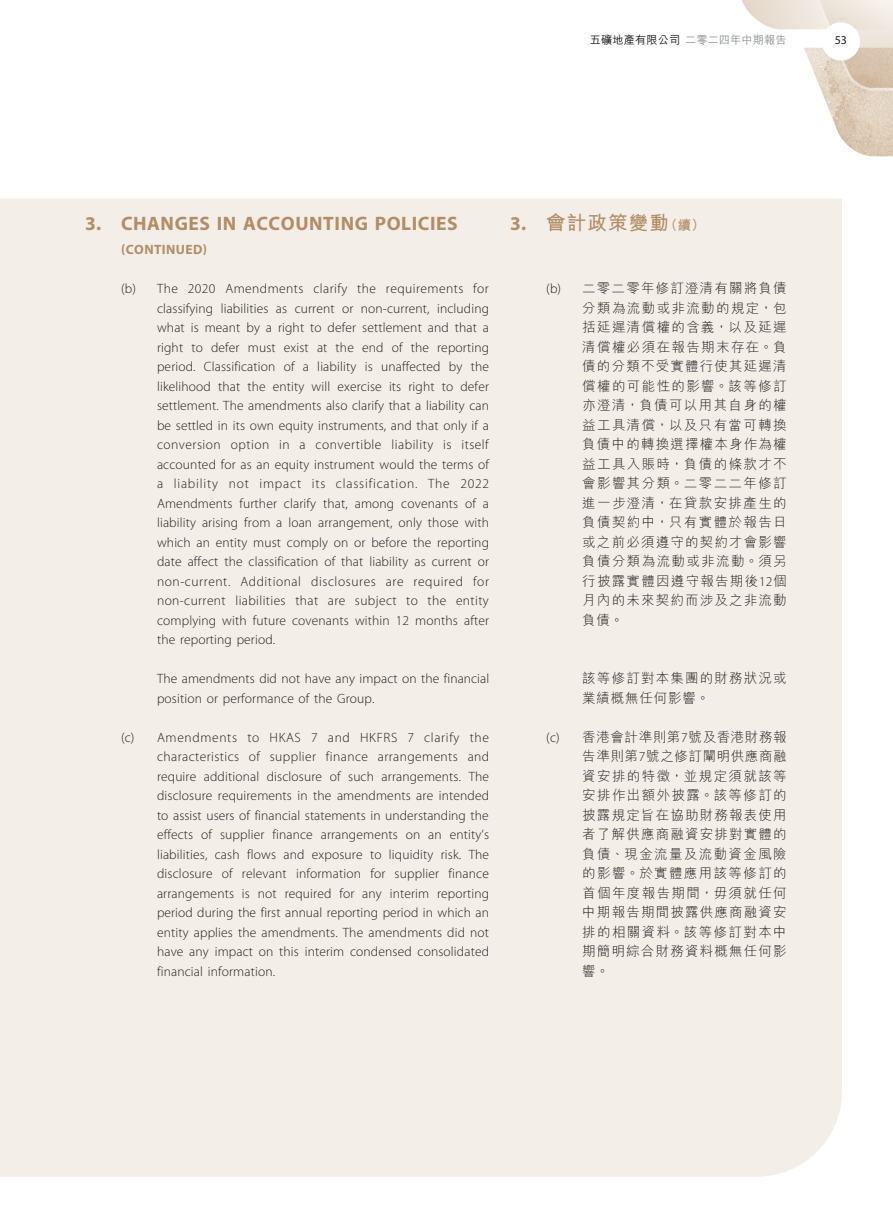
<style>
.page{position:relative;width:893px;height:1212px;background:#fff}
.page>*{position:absolute;margin:0;border:0;box-sizing:border-box;transform-origin:0 0}
._03_H1{font:700 19.5px "Myriad Pro";letter-spacing:.03em;color:#b38d65}
._03_H1-2{font:700 19.5px "M Hei HK";letter-spacing:.06em;color:#b38d65}
._01_Body_Text{font:300 13.5px/19.5px "Myriad Pro";letter-spacing:.01em;color:#231f20;text-align:justify}
._01_Body_Text-2{font:300 13.5px/19.5px "M Hei HK";letter-spacing:.09em;color:#231f20;text-align:justify}
._03_H1-3{font:700 13.5px "Myriad Pro";letter-spacing:.03em;color:#b38d65}
.t1{font:12px "Myriad Pro";color:#231f20}
.t2{font:500 11.25px "M Hei HK";letter-spacing:.005em;color:#939598}
.s1{color:#231f20}
.s2{font-family:"Myriad Pro"}
.s3{font-size:13.5px}
</style>
<div class="page">
<div style="left:0;top:199px;width:842px;height:978px;background:#f3eee8"></div>
<img style="left:822px;top:92px;width:71px;height:64px">
<svg style="left:742px;top:0;width:151px;height:92px"></svg>
<div style="left:822px;top:22px;width:38px;height:39px;background:#fff;border-radius:50%"></div>
<p class="t2" style="left:590px;top:32px;width:198px"><span class="s1">五礦地產有限公司</span> 二零二四年中期報告</p>
<p class="t1" style="left:835px;top:33px;width:14px">53</p>
<p class="_03_H1" style="left:85px;top:211px;width:374px">3. CHANGES IN ACCOUNTING POLICIES</p>
<p class="_03_H1-3" style="left:121px;top:241px;width:87px">(CONTINUED)</p>
<p class="_01_Body_Text" style="left:157px;top:279px;width:334px;text-indent:-36px">(b) The 2020 Amendments clarify the requirements for classifying liabilities as current or non-current, including what is meant by a right to defer settlement and that a right to defer must exist at the end of the reporting period. Classification of a liability is unaffected by the likelihood that the entity will exercise its right to defer settlement. The amendments also clarify that a liability can be settled in its own equity instruments, and that only if a conversion option in a convertible liability is itself accounted for as an equity instrument would the terms of a liability not impact its classification. The 2022<br>Amendments further clarify that, among covenants of a liability arising from a loan arrangement, only those with which an entity must comply on or before the reporting date affect the classification of that liability as current or non-current. Additional disclosures are required for non-current liabilities that are subject to the entity complying with future covenants within 12 months after the reporting period.</p>
<p class="_01_Body_Text" style="left:157px;top:669px;width:334px">The amendments did not have any impact on the financial position or performance of the Group.</p>
<p class="_01_Body_Text" style="left:157px;top:727px;width:334px;text-indent:-36px">(c) Amendments to HKAS 7 and HKFRS 7 clarify the characteristics of supplier finance arrangements and require additional disclosure of such arrangements. The disclosure requirements in the amendments are intended to assist users of financial statements in understanding the effects of supplier finance arrangements on an entity’s liabilities, cash flows and exposure to liquidity risk. The disclosure of relevant information for supplier finance arrangements is not required for any interim reporting period during the first annual reporting period in which an entity applies the amendments. The amendments did not have any impact on this interim condensed consolidated financial information.</p>
<p class="_03_H1-2" style="left:510px;top:209px;width:196px"><span class="s2">3.</span> 會計政策變動<span class="s3">（續）</span></p>
<p class="_01_Body_Text-2" style="left:582px;top:278px;width:206px;text-indent:-36px"><span class="s2">(b)</span> 二零二零年修訂澄清有關將負債分類為流動或非流動的規定，包括延遲清償權的含義，以及延遲清償權必須在報告期末存在。負債的分類不受實體行使其延遲清償權的可能性的影響。該等修訂亦澄清，負債可以用其自身的權益工具清償，以及只有當可轉換負債中的轉換選擇權本身作為權益工具入賬時，負債的條款才不會影響其分類。二零二二年修訂進一步澄清，在貸款安排產生的負債契約中，只有實體於報告日或之前必須遵守的契約才會影響負債分類為流動或非流動。須另行披露實體因遵守報告期後<span class="s2">12</span>個月內的未來契約而涉及之非流動負債。</p>
<p class="_01_Body_Text-2" style="left:582px;top:668px;width:206px">該等修訂對本集團的財務狀況或業績概無任何影響。</p>
<p class="_01_Body_Text-2" style="left:582px;top:726px;width:206px;text-indent:-36px"><span class="s2">(c)</span> 香港會計準則第<span class="s2">7</span>號及香港財務報告準則第<span class="s2">7</span>號之修訂闡明供應商融資安排的特徵，並規定須就該等安排作出額外披露。該等修訂的披露規定旨在協助財務報表使用者了解供應商融資安排對實體的負債、現金流量及流動資金風險的影響。於實體應用該等修訂的首個年度報告期間，毋須就任何中期報告期間披露供應商融資安排的相關資料。該等修訂對本中期簡明綜合財務資料概無任何影響。</p>
</div>
